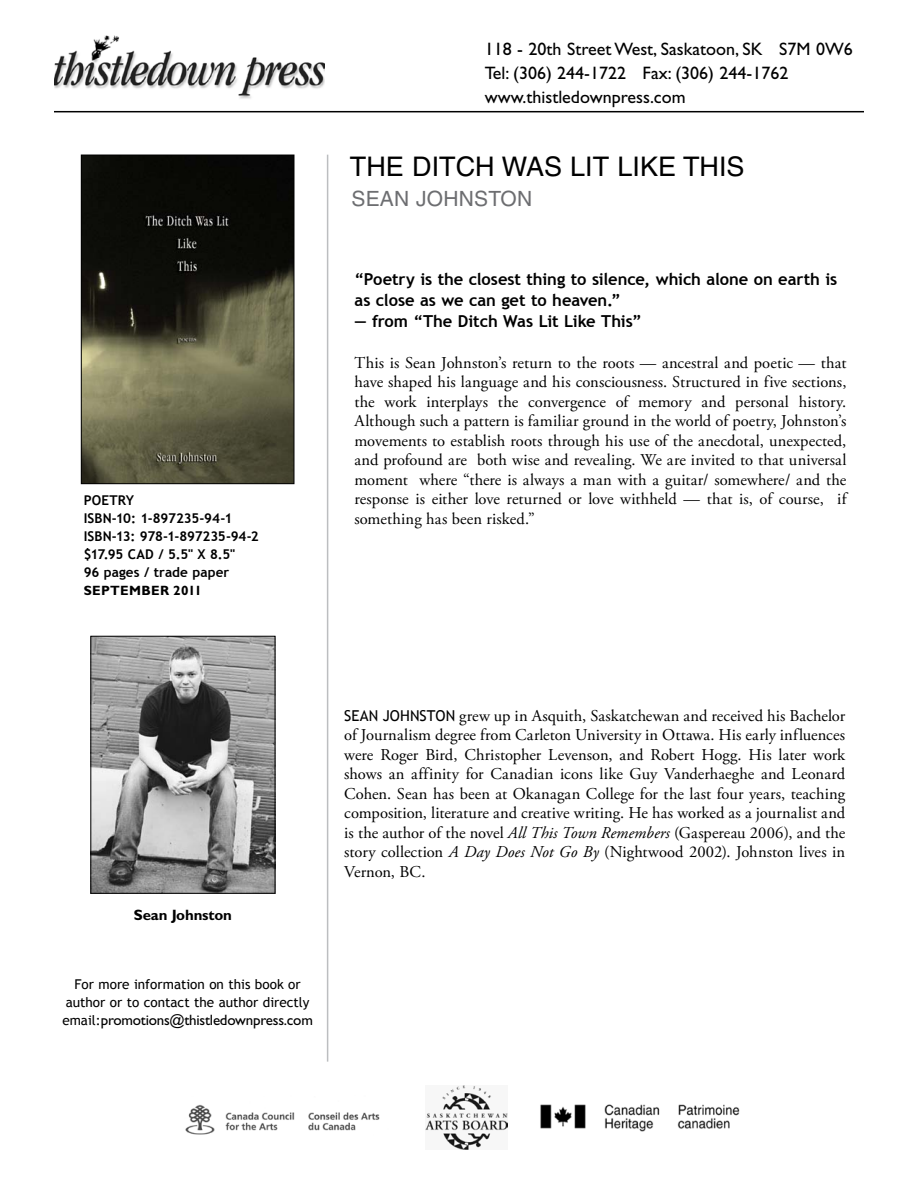
<style>
.page{position:relative;width:918px;height:1188px;background:#fff}
.page>*{position:absolute;margin:0;border:0;box-sizing:border-box;transform-origin:0 0}
.t1{font:27px "Helvetica";color:#000}
.t2{font:21px "Helvetica";letter-spacing:.01em;color:#6d6e71}
.t3{font:18px/24px "Gill Sans";color:#000}
.t4{font:16.5px/19.5px "Adobe Garamond Pro";letter-spacing:.005em;color:#000;text-align:justify}
.t5{font:700 16.5px/21px "Trebuchet MS";letter-spacing:-.005em;color:#000}
.t6{font:15px "Gill Sans";letter-spacing:-.015em;color:#000}
.t7{font:700 15px "Gill Sans";letter-spacing:-.01em;color:#000}
.t8{font:700 13.5px/18px "Trebuchet MS";color:#000}
.t9{font:13.5px/18px "Trebuchet MS";color:#000;text-align:center}
.t10{font:700 13.5px "Gill Sans";letter-spacing:.02em;color:#000}
.s1{font-family:"Trebuchet MS";font-size:13.5px}
.s2{font-family:"Trebuchet MS";font-size:15px}
.s3{font-style:italic}
</style>
<div class="page">
<img style="left:185px;top:1104px;width:195px;height:31px">
<img style="left:540px;top:1104px;width:200px;height:27px">
<img style="left:425px;top:1085px;width:82px;height:64px">
<img style="left:54px;top:35px;width:270px;height:64px">
<hr style="left:54px;top:111px;width:810px;height:1px;background:#000">
<hr style="left:327px;top:155px;width:1px;height:907px;background:#bcbec0">
<img style="left:92px;top:638px;width:181px;height:254px">
<div style="left:90px;top:636px;width:185px;height:258px;border:1px solid #000"></div>
<img style="left:83px;top:157px;width:209px;height:325px">
<div style="left:81px;top:155px;width:213px;height:329px;border:1px solid #000"></div>
<p class="t8" style="left:84px;top:491px;width:177px">poetry<br>ISBN-10: 1-897235-94-1<br>ISBN-13: 978-1-897235-94-2 $17.95 CAD / 5.5" x 8.5"<br>96 pages / trade paper</p>
<p class="t10" style="left:84px;top:582px;width:120px">SEPTEMBER 2011</p>
<p class="t3" style="left:485px;top:37px;width:369px">118 - 20th Street West, Saskatoon, SK S7M 0W6<br>Tel: (306) 244-1722 Fax: (306) 244-1762 www.thistledownpress.com</p>
<h1 class="t1" style="left:350px;top:150px;width:396px">THE DITCH WAS LIT LIKE THIS</h1>
<p class="t2" style="left:351px;top:187px;width:182px">SEAN JOHNSTON</p>
<p class="t5" style="left:354px;top:268px;width:484px">“Poetry is the closest thing to silence, which alone on earth is as close as we can get to heaven.”</p>
<p class="t5" style="left:354px;top:310px;width:289px">— from “The Ditch Was Lit Like This”</p>
<p class="t4" style="left:354px;top:353px;width:494px">This is Sean Johnston’s return to the roots — ancestral and poetic — that have shaped his language and his consciousness. Structured in five sections, the work interplays the convergence of memory and personal history.<br>Although such a pattern is familiar ground in the world of poetry, Johnston’s movements to establish roots through his use of the anecdotal, unexpected, and profound are both wise and revealing. We are invited to that universal moment where “there is always a man with a guitar/ somewhere/ and the response is either love returned or love withheld — that is, of course, if something has been risked.”</p>
<p class="t7" style="left:134px;top:906px;width:100px">Sean Johnston</p>
<p class="t9" style="left:66px;top:975px;width:245px">For more information on this book or author or to contact the author directly</p>
<p class="t6" style="left:62px;top:1011px;width:252px"><span class="s1">email:</span>promotions@thistledownpress.com</p>
<p class="t4" style="left:344px;top:706px;width:503px"><span class="s2">sean johnston</span> grew up in Asquith, Saskatchewan and received his Bachelor of Journalism degree from Carleton University in Ottawa. His early influences were Roger Bird, Christopher Levenson, and Robert Hogg. His later work shows an affinity for Canadian icons like Guy Vanderhaeghe and Leonard Cohen. Sean has been at Okanagan College for the last four years, teaching composition, literature and creative writing. He has worked as a journalist and is the author of the novel <span class="s3">All This Town Remembers</span> (Gaspereau 2006), and the story collection <span class="s3">A Day Does Not Go By</span> (Nightwood 2002). Johnston lives in Vernon, BC.</p>
</div>
